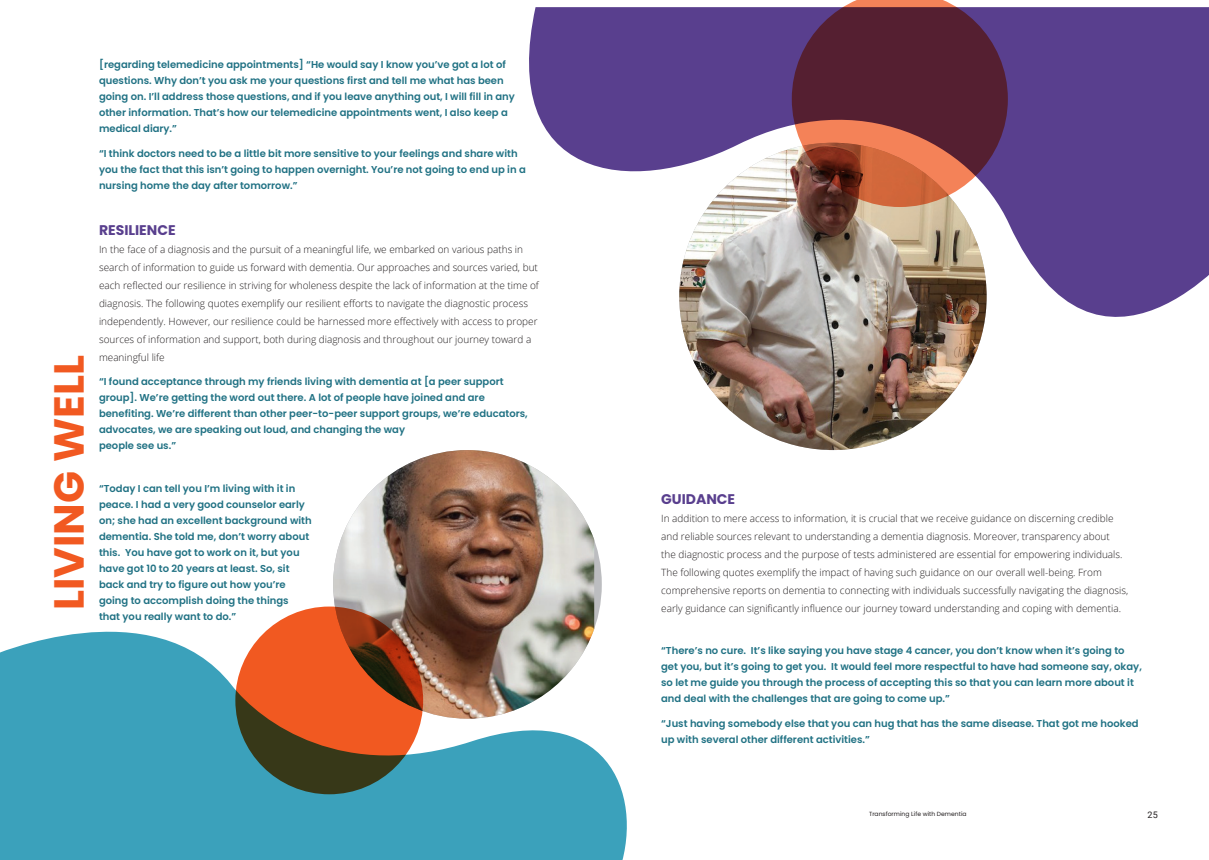
<style>
.page{position:relative;width:1209px;height:860px;background:#fff}
.page>*{position:absolute;margin:0;border:0;box-sizing:border-box;transform-origin:0 0}
.t1{font:700 42px "Poppins";color:#f15921}
.t2{font:700 14px "Poppins";color:#593f8e}
.t3{font:600 10px/16px "Poppins";color:#217284}
.t4{font:300 10px/18px "Open Sans";color:#231f20}
.t5{font:9px "Roboto";color:#231f20}
.t6{font:6px "Poppins";letter-spacing:.005em;color:#231f20}
</style>
<div class="page">
<svg style="left:529px;top:7px;width:680px;height:411px;fill:#593f8e"></svg>
<svg style="left:0;top:596px;width:627px;height:264px;fill:#3ba1bb"></svg>
<img style="left:679px;top:143px;width:307px;height:307px;border-radius:154px">
<img style="left:333px;top:450px;width:261px;height:269px">
<svg style="left:792px;top:0;width:216px;height:207px;background:#7d4148"></svg>
<svg style="left:235px;top:606px;width:188px;height:188px;background:#ae4a1d"></svg>
<h1 class="t1" style="left:45px;top:610px;width:256px;rotate:-90deg">LIVING WELL</h1>
<p class="t3" style="left:99px;top:57px;width:417px">[regarding telemedicine appointments] “He would say I know you’ve got a lot of questions. Why don’t you ask me your questions first and tell me what has been going on. I’ll address those questions, and if you leave anything out, I will fill in any other information. That’s how our telemedicine appointments went, I also keep a medical diary.”</p>
<p class="t3" style="left:99px;top:145px;width:428px">“I think doctors need to be a little bit more sensitive to your feelings and share with you the fact that this isn’t going to happen overnight. You’re not going to end up in a nursing home the day after tomorrow.”</p>
<h2 class="t2" style="left:99px;top:222px;width:78px">RESILIENCE</h2>
<p class="t4" style="left:99px;top:240px;width:441px">In the face of a diagnosis and the pursuit of a meaningful life, we embarked on various paths in search of information to guide us forward with dementia. Our approaches and sources varied, but each reflected our resilience in striving for wholeness despite the lack of information at the time of diagnosis. The following quotes exemplify our resilient efforts to navigate the diagnostic process independently. However, our resilience could be harnessed more effectively with access to proper sources of information and support, both during diagnosis and throughout our journey toward a meaningful life</p>
<p class="t3" style="left:99px;top:374px;width:430px">“I found acceptance through my friends living with dementia at [a peer support group]. We’re getting the word out there. A lot of people have joined and are benefiting. We’re different than other peer-to-peer support groups, we’re educators, advocates, we are speaking out loud, and changing the way<br>people see us.”</p>
<p class="t3" style="left:99px;top:480px;width:214px">“Today I can tell you I’m living with it in peace. I had a very good counselor early on; she had an excellent background with dementia. She told me, don’t worry about this. You have got to work on it, but you have got 10 to 20 years at least. So, sit back and try to figure out how you’re going to accomplish doing the things that you really want to do.”</p>
<h2 class="t2" style="left:661px;top:491px;width:75px">GUIDANCE</h2>
<p class="t4" style="left:661px;top:509px;width:468px">In addition to mere access to information, it is crucial that we receive guidance on discerning credible and reliable sources relevant to understanding a dementia diagnosis. Moreover, transparency about<br>the diagnostic process and the purpose of tests administered are essential for empowering individuals.<br>The following quotes exemplify the impact of having such guidance on our overall well-being. From comprehensive reports on dementia to connecting with individuals successfully navigating the diagnosis, early guidance can significantly influence our journey toward understanding and coping with dementia.</p>
<p class="t3" style="left:661px;top:643px;width:482px">“There’s no cure. It’s like saying you have stage 4 cancer, you don’t know when it’s going to get you, but it’s going to get you. It would feel more respectful to have had someone say, okay, so let me guide you through the process of accepting this so that you can learn more about it and deal with the challenges that are going to come up.”</p>
<p class="t3" style="left:661px;top:715px;width:479px">“Just having somebody else that you can hug that has the same disease. That got me hooked up with several other different activities.”</p>
<p class="t6" style="left:869px;top:811px;width:99px">Transforming Life with Dementia</p>
<p class="t5" style="left:1147px;top:808px;width:12px">25</p>
</div>
